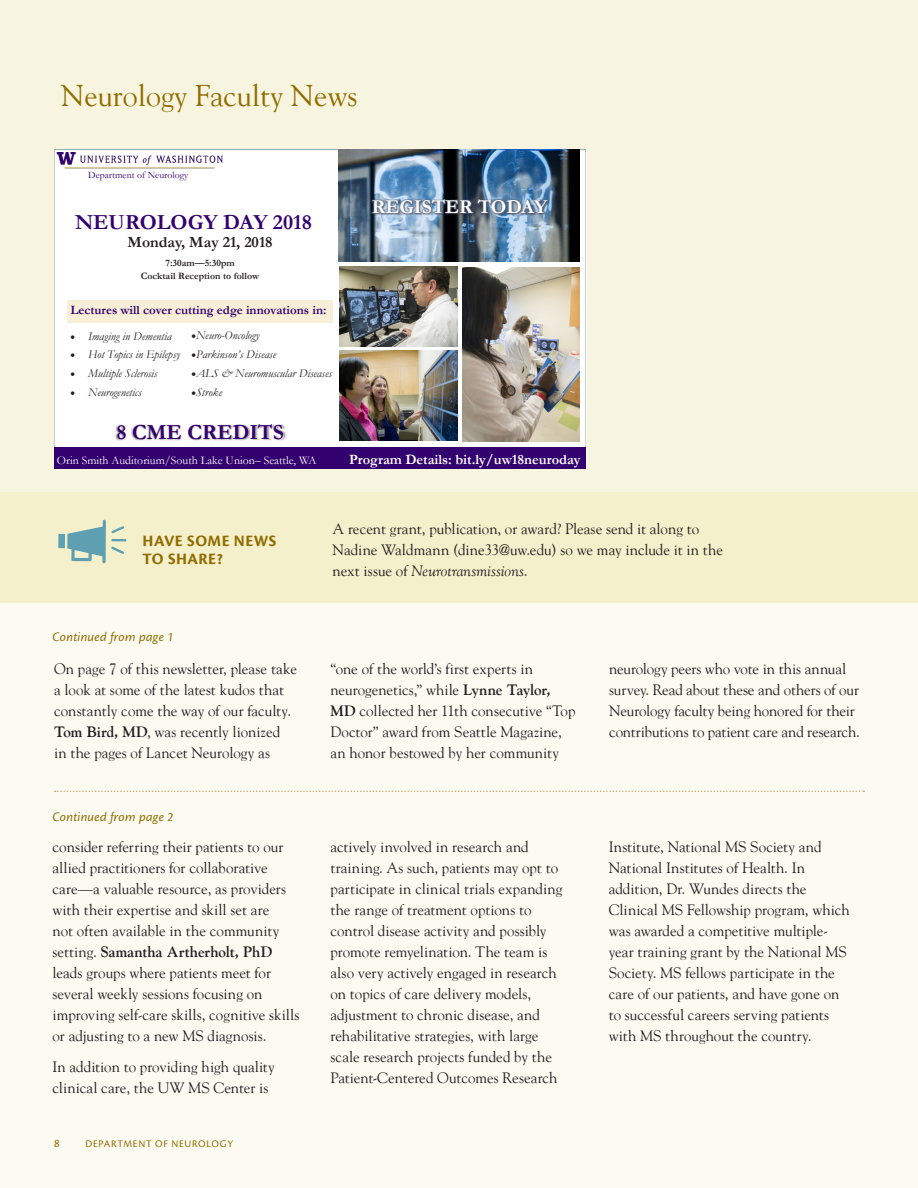
<style>
.page{position:relative;width:918px;height:1188px;background:#f7f5df}
.page>*{position:absolute;margin:0;border:0;box-sizing:border-box;transform-origin:0 0}
.t1{font:30px "Goudy";color:#906d00}
.t2{font:700 21.6px "Garamond";color:#33006f}
.t3{font:700 19.8px "Garamond";color:#fff}
.t4{font:700 16.5px/18px "Cronos Pro";letter-spacing:.025em;color:#906d00}
.t5{font:700 15.75px "Garamond";color:#231f20}
.body{font:15px/21px "Goudy";color:#231f20}
.t6{font:700 14.25px "Garamond";color:#fff}
.t7{font:italic 13.5px "Cronos Pro";letter-spacing:.02em;color:#906d00}
.t8{font:700 12.75px "Garamond";color:#33006f}
.t9{font:12px "Cronos Pro";color:#906d00}
.t10{font:italic 11.85px "Garamond";color:#231f20}
.t11{font:11.85px "Garamond";color:#fff}
.t12{font:10.5px "Cronos Pro";letter-spacing:.07em;color:#906d00}
.t13{font:700 9.75px/13px "Garamond";color:#231f20;text-align:center}
.t14{font:9.75px "Garamond";color:#33006f}
.s1{font-style:italic}
.s2{font-weight:700}
</style>
<div class="page">
<div style="left:0;top:599px;width:918px;height:589px;background:#fcfbf2"></div>
<svg style="left:55px;top:791px;width:809px;height:1px"></svg>
<div style="left:54px;top:150px;width:532px;height:319px;background:#fff"></div>
<div style="left:54px;top:447px;width:532px;height:22px;background:#33006f"></div>
<img style="left:54px;top:152px;width:169px;height:18px">
<div style="left:68px;top:300px;width:265px;height:23px;background:#f7efd8"></div>
<img style="left:339px;top:267px;width:119px;height:79px">
<img style="left:339px;top:150px;width:240px;height:112px">
<img style="left:340px;top:351px;width:118px;height:90px">
<img style="left:463px;top:267px;width:116px;height:175px">
<img style="left:357px;top:187px;width:176px;height:47px">
<img style="left:358px;top:188px;width:175px;height:43px">
<img style="left:533px;top:187px;width:40px;height:47px">
<img style="left:533px;top:188px;width:38px;height:43px">
<img style="left:115px;top:424px;width:157px;height:17px">
<img style="left:272px;top:424px;width:14px;height:17px">
<div style="left:0;top:492px;width:918px;height:111px;background:#f4f0cc"></div>
<div style="left:58px;top:534px;width:7px;height:14px;background:#5f9fb2"></div>
<svg style="left:67px;top:520px;width:60px;height:43px"></svg>
<p class="t1" style="left:61px;top:78px;width:298px">Neurology Faculty News</p>
<p class="t14" style="left:88px;top:168px;width:102px">Department of Neurology</p>
<p class="t2" style="left:75px;top:207px;width:239px">NEUROLOGY DAY 2018</p>
<p class="t5" style="left:128px;top:231px;width:147px">Monday, May 21, 2018</p>
<p class="t13" style="left:141px;top:256px;width:120px">7:30am—5:30pm<br>Cocktail Reception to follow</p>
<p class="t8" style="left:70px;top:302px;width:258px">Lectures will cover cutting edge innovations in:</p>
<p class="t10" style="left:70px;top:328px;width:103px">• Imaging in Dementia</p>
<p class="t10" style="left:70px;top:347px;width:111px">• Hot Topics in Epilepsy</p>
<p class="t10" style="left:70px;top:365px;width:89px">• Multiple Sclerosis</p>
<p class="t10" style="left:70px;top:384px;width:73px">• Neurogenetics</p>
<p class="t10" style="left:192px;top:328px;width:69px">•Neuro-Oncology</p>
<p class="t10" style="left:192px;top:346px;width:86px">•Parkinson’s Disease</p>
<p class="t10" style="left:192px;top:365px;width:142px">•ALS &amp; Neuromuscular Diseases</p>
<p class="t10" style="left:192px;top:384px;width:32px">•Stroke</p>
<p class="t2" style="left:116px;top:418px;width:169px">8 CME CREDITS</p>
<p class="t3" style="left:372px;top:193px;width:177px">REGISTER TODAY</p>
<p class="t11" style="left:57px;top:452px;width:261px">Orin Smith Auditorium/South Lake Union– Seattle, WA</p>
<p class="t6" style="left:349px;top:450px;width:233px">Program Details: bit.ly/uw18neuroday</p>
<p class="t4" style="left:143px;top:532px;width:135px">HAVE SOME NEWS<br>TO SHARE?</p>
<p class="t7" style="left:53px;top:629px;width:123px">Continued from page 1</p>
<p class="body" style="left:333px;top:518px;width:392px">A recent grant, publication, or award? Please send it along to<br>Nadine Waldmann (dine33@uw.edu) so we may include it in the next issue of <span class="s1">Neurotransmissions</span>.</p>
<p class="body" style="left:54px;top:658px;width:245px">On page 7 of this newsletter, please take a look at some of the latest kudos that constantly come the way of our faculty.<br><span class="s2">Tom Bird, MD</span>, was recently lionized<br>in the pages of Lancet Neurology as</p>
<p class="body" style="left:330px;top:658px;width:247px">“one of the world’s first experts in neurogenetics,” while <span class="s2">Lynne Taylor, MD</span> collected her 11th consecutive “Top Doctor” award from Seattle Magazine, an honor bestowed by her community</p>
<p class="t7" style="left:53px;top:809px;width:123px">Continued from page 2</p>
<p class="body" style="left:609px;top:658px;width:252px">neurology peers who vote in this annual survey. Read about these and others of our Neurology faculty being honored for their contributions to patient care and research.</p>
<p class="body" style="left:53px;top:836px;width:248px">consider referring their patients to our allied practitioners for collaborative care—a valuable resource, as providers with their expertise and skill set are<br>not often available in the community setting. <span class="s2">Samantha Artherholt, PhD </span>leads groups where patients meet for several weekly sessions focusing on improving self-care skills, cognitive skills or adjusting to a new MS diagnosis.</p>
<p class="body" style="left:53px;top:1056px;width:224px">In addition to providing high quality clinical care, the UW MS Center is</p>
<p class="t9" style="left:54px;top:1136px;width:7px">8</p>
<p class="t12" style="left:86px;top:1137px;width:149px">DEPARTMENT OF NEUROLOGY</p>
<p class="body" style="left:330px;top:836px;width:234px">actively involved in research and training. As such, patients may opt to participate in clinical trials expanding the range of treatment options to control disease activity and possibly promote remyelination. The team is also very actively engaged in research on topics of care delivery models, adjustment to chronic disease, and rehabilitative strategies, with large scale research projects funded by the Patient-Centered Outcomes Research</p>
<p class="body" style="left:609px;top:836px;width:242px">Institute, National MS Society and National Institutes of Health. In addition, Dr. Wundes directs the Clinical MS Fellowship program, which was awarded a competitive multiple&shy;year training grant by the National MS Society. MS fellows participate in the care of our patients, and have gone on to successful careers serving patients with MS throughout the country.</p>
</div>
